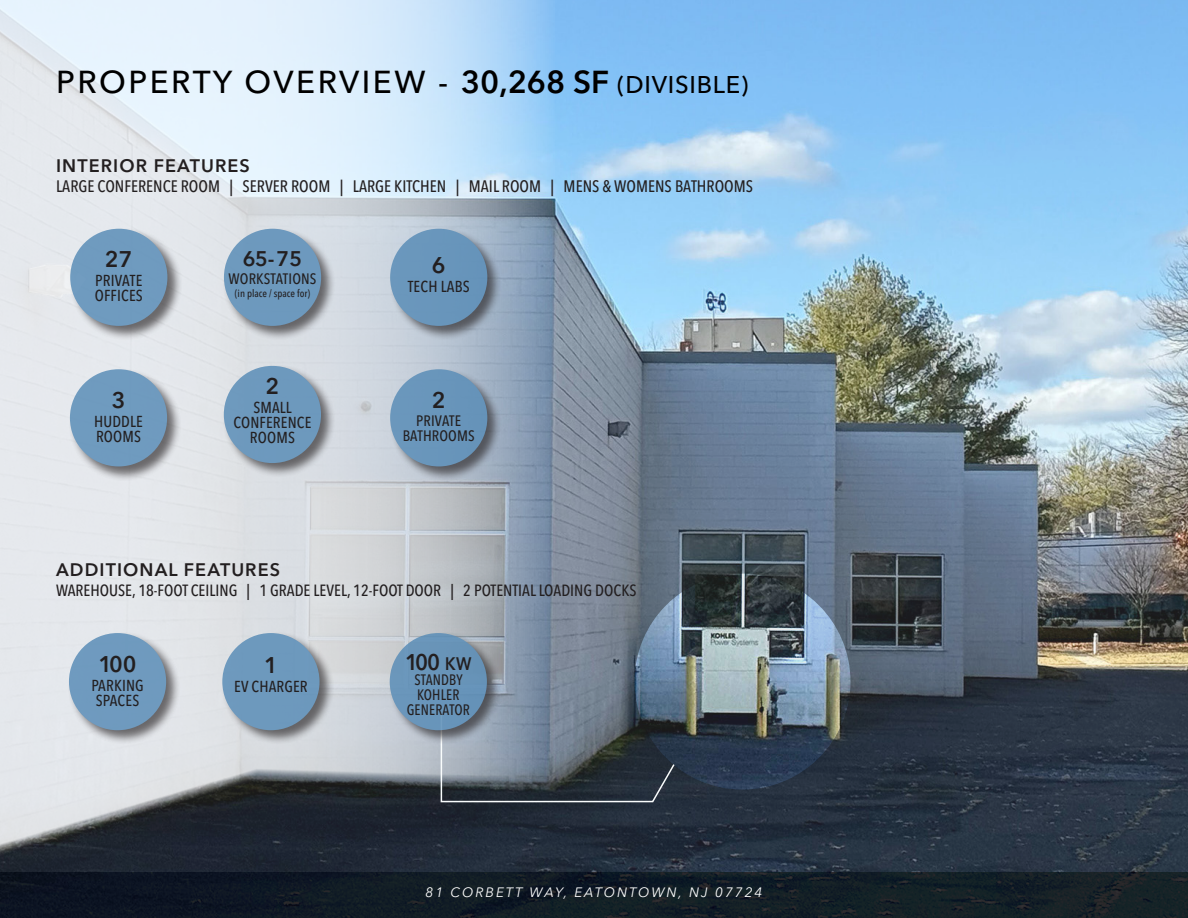
<style>
.page{position:relative;width:1188px;height:918px;background:#fff}
.page>*{position:absolute;margin:0;border:0;box-sizing:border-box;transform-origin:0 0}
.t1{font:500 31.5px "Avenir Next LT Pro";letter-spacing:.08em;color:#000}
.t2{font:600 22.5px "Avenir Next LT Pro";letter-spacing:-.05em;color:#231f20}
.t3{font:600 22.5px "Avenir Next LT Pro";letter-spacing:-.05em;color:#231f20;scale:.95 1}
.t4{font:600 21px "Avenir Next LT Pro";color:#231f20}
.t5{font:600 18px "Avenir Next LT Pro";letter-spacing:.06em;color:#231f20}
.t6{font:500 condensed 16.5px "Avenir Next LT Pro";color:#231f20}
.t7{font:500 condensed 16.2px "Avenir Next LT Pro";color:#231f20}
.t8{font:500 condensed 15.75px "Avenir Next LT Pro";letter-spacing:.01em;color:#231f20}
.t9{font:500 condensed 15px "Avenir Next LT Pro";letter-spacing:.01em;color:#231f20}
.t10{font:500 condensed 15px "Avenir Next LT Pro";letter-spacing:.01em;color:#231f20;scale:.95 1}
.t11{font:italic 13.5px "Avenir Next LT Pro";letter-spacing:.15em;color:#fff}
.t12{font:500 condensed 10.5px "Avenir Next LT Pro";color:#231f20}
.s1{font-weight:600}
.s2{font-size:24px}
.s3{font-size:18px}
</style>
<div class="page">
<img style="left:0;top:0;width:1188px;height:872px">
<svg style="left:0;top:872px;width:1188px;height:46px;background:#111b24"></svg>
<img style="left:634px;top:574px;width:216px;height:216px;border-radius:50%">
<svg style="left:0;top:0;width:555px;height:858px;background:#c0cad4"></svg>
<svg style="left:440px;top:710px;width:236px;height:93px;background:#545f6a"></svg>
<div style="left:389px;top:227px;width:113px;height:114px;background:#231f20;opacity:.75"></div>
<div style="left:390px;top:229px;width:97px;height:97px;background:#6896bb;border-radius:50%"></div>
<div style="left:69px;top:368px;width:113px;height:113px;background:#231f20;opacity:.75"></div>
<div style="left:70px;top:369px;width:97px;height:97px;background:#6f9bbf;border-radius:50%"></div>
<div style="left:68px;top:632px;width:113px;height:113px;background:#231f20;opacity:.75"></div>
<div style="left:69px;top:633px;width:97px;height:97px;background:#6f9abf;border-radius:50%"></div>
<div style="left:389px;top:368px;width:113px;height:113px;background:#231f20;opacity:.75"></div>
<div style="left:390px;top:369px;width:97px;height:97px;background:#6895bb;border-radius:50%"></div>
<div style="left:222px;top:365px;width:114px;height:113px;background:#231f20;opacity:.75"></div>
<div style="left:224px;top:366px;width:97px;height:97px;background:#6d99bd;border-radius:50%"></div>
<div style="left:410px;top:535px;width:94px;height:101px;background:linear-gradient(to right,#cdd0d3,#9fa6ac)"></div>
<svg style="left:502px;top:641px;width:2px;height:43px"></svg>
<div style="left:309px;top:641px;width:95px;height:43px;background:#d3d5d7"></div>
<div style="left:388px;top:632px;width:114px;height:113px;background:#231f20;opacity:.75"></div>
<div style="left:390px;top:633px;width:97px;height:97px;background:#6894b9;border-radius:50%"></div>
<div style="left:410px;top:488px;width:95px;height:42px;background:linear-gradient(to right,#cbced1,#9fa4a9)"></div>
<div style="left:311px;top:487px;width:95px;height:42px;background:#d4d6d9"></div>
<svg style="left:29px;top:265px;width:40px;height:32px"></svg>
<div style="left:221px;top:632px;width:113px;height:113px;background:#231f20;opacity:.75"></div>
<div style="left:222px;top:633px;width:98px;height:97px;background:#6d99bd;border-radius:50%"></div>
<div style="left:69px;top:227px;width:113px;height:114px;background:#231f20;opacity:.75"></div>
<div style="left:70px;top:229px;width:97px;height:97px;background:#6f9bbf;border-radius:50%"></div>
<div style="left:223px;top:227px;width:113px;height:114px;background:#231f20;opacity:.75"></div>
<div style="left:224px;top:229px;width:97px;height:97px;background:#6d99be;border-radius:50%"></div>
<p class="t1" style="left:56px;top:63px;width:694px">PROPERTY OVERVIEW - <span class="s1">30,268 SF</span> <span class="s2">(DIVISIBLE)</span></p>
<p class="t5" style="left:56px;top:155px;width:195px">INTERIOR FEATURES</p>
<p class="t6" style="left:56px;top:176px;width:698px">LARGE CONFERENCE ROOM | SERVER ROOM | LARGE KITCHEN | MAIL ROOM | MENS &amp; WOMENS BATHROOMS</p>
<p class="t2" style="left:105px;top:246px;width:29px">27</p>
<p class="t8" style="left:95px;top:271px;width:49px">PRIVATE</p>
<p class="t8" style="left:95px;top:286px;width:49px">OFFICES</p>
<p class="t2" style="left:112px;top:386px;width:15px">3</p>
<p class="t8" style="left:94px;top:412px;width:50px">HUDDLE</p>
<p class="t8" style="left:96px;top:427px;width:47px">ROOMS</p>
<p class="t4" style="left:243px;top:246px;width:61px">65-75</p>
<p class="t9" style="left:229px;top:270px;width:89px">WORKSTATIONS</p>
<p class="t12" style="left:235px;top:287px;width:77px">(in place / space for)</p>
<p class="t2" style="left:266px;top:372px;width:15px">2</p>
<p class="t8" style="left:253px;top:398px;width:40px">SMALL</p>
<p class="t8" style="left:233px;top:413px;width:79px">CONFERENCE</p>
<p class="t8" style="left:250px;top:428px;width:47px">ROOMS</p>
<p class="t2" style="left:432px;top:252px;width:15px">6</p>
<p class="t8" style="left:408px;top:277px;width:63px">TECH LABS</p>
<p class="t2" style="left:432px;top:386px;width:15px">2</p>
<p class="t9" style="left:416px;top:412px;width:46px">PRIVATE</p>
<p class="t9" style="left:403px;top:427px;width:74px">BATHROOMS</p>
<p class="t5" style="left:56px;top:559px;width:225px">ADDITIONAL FEATURES</p>
<p class="t7" style="left:56px;top:580px;width:582px">WAREHOUSE, 18-FOOT CEILING | 1 GRADE LEVEL, 12-FOOT DOOR | 2 POTENTIAL LOADING DOCKS</p>
<p class="t2" style="left:98px;top:650px;width:40px">100</p>
<p class="t8" style="left:91px;top:676px;width:54px">PARKING</p>
<p class="t8" style="left:96px;top:691px;width:45px">SPACES</p>
<p class="t2" style="left:264px;top:652px;width:15px">1</p>
<p class="t8" style="left:234px;top:677px;width:75px">EV CHARGER</p>
<p class="t3" style="left:405px;top:649px;width:71px">100 <span class="s3">KW</span></p>
<p class="t10" style="left:414px;top:671px;width:52px">STANDBY</p>
<p class="t10" style="left:417px;top:686px;width:46px">KOHLER</p>
<p class="t10" style="left:407px;top:701px;width:68px">GENERATOR</p>
<p class="t11" style="left:426px;top:884px;width:338px">81 CORBETT WAY, EATONTOWN, NJ 07724</p>
</div>
